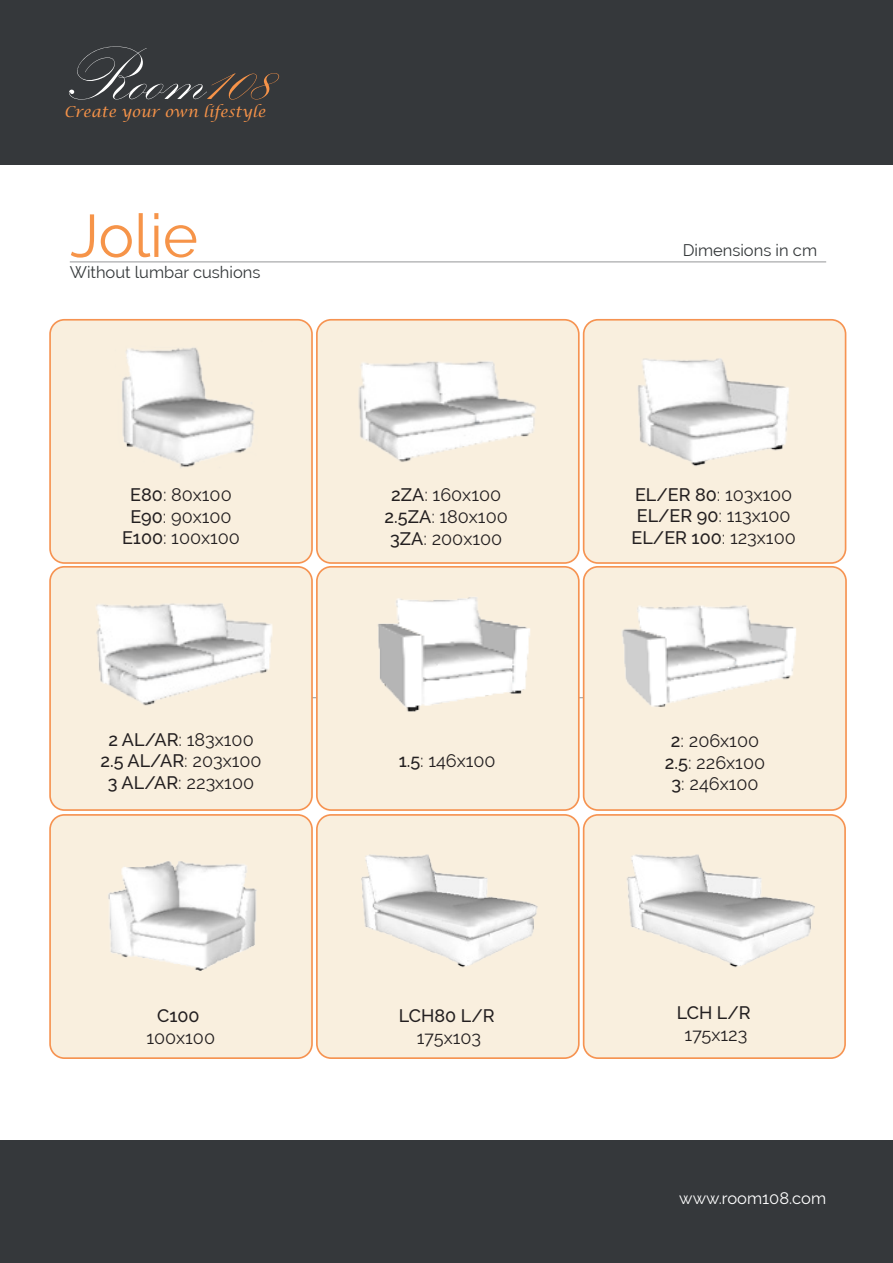
<style>
.page{position:relative;width:893px;height:1263px;background:#fff}
.page>*{position:absolute;margin:0;border:0;box-sizing:border-box;transform-origin:0 0}
.t1{font:77.4px "Kunstler Script";color:#fff}
.t2{font:60px "Raleway";color:#f69449}
.t3{font:18px "Raleway";color:#231f20}
.t4{font:500 18px "Raleway";color:#231f20}
.t5{font:16.5px "Raleway";color:#35393b}
.t6{font:16.5px "Raleway";color:#fff}
.t7{font:italic 15px "Lucida Calligraphy";color:#f49249}
.s1{color:#f69349}
.s2{font-weight:500}
.s3{font-weight:400}
</style>
<div class="page">
<div style="left:1px;top:0;width:892px;height:164px;background:#35383b"></div>
<div style="left:1px;top:1141px;width:892px;height:122px;background:#35383b"></div>
<hr style="left:60px;top:697px;width:757px;height:1px;background:#959798">
<div style="left:50px;top:320px;width:262px;height:243px;background:#f9efde;border-radius:14px"></div>
<div style="left:49px;top:319px;width:264px;height:245px;border:2px solid #f69351;border-radius:14px"></div>
<hr style="left:70px;top:261px;width:756px;height:1px;background:#959798">
<div style="left:584px;top:320px;width:262px;height:243px;background:#f9efde;border-radius:14px"></div>
<div style="left:583px;top:319px;width:263px;height:245px;border:2px solid #f69351;border-radius:14px"></div>
<div style="left:50px;top:567px;width:262px;height:243px;background:#f9efde;border-radius:14px"></div>
<div style="left:49px;top:566px;width:264px;height:245px;border:2px solid #f69351;border-radius:14px"></div>
<div style="left:317px;top:567px;width:262px;height:243px;background:#f9efde;border-radius:14px"></div>
<div style="left:316px;top:566px;width:264px;height:245px;border:2px solid #f69351;border-radius:14px"></div>
<div style="left:584px;top:567px;width:262px;height:243px;background:#f9efde;border-radius:14px"></div>
<div style="left:583px;top:566px;width:264px;height:245px;border:2px solid #f69351;border-radius:14px"></div>
<div style="left:50px;top:815px;width:262px;height:243px;background:#f9efde;border-radius:14px"></div>
<div style="left:49px;top:814px;width:264px;height:245px;border:2px solid #f69351;border-radius:14px"></div>
<div style="left:317px;top:815px;width:262px;height:243px;background:#f9efde;border-radius:14px"></div>
<div style="left:316px;top:814px;width:264px;height:245px;border:2px solid #f69351;border-radius:14px"></div>
<div style="left:584px;top:815px;width:261px;height:243px;background:#f9efde;border-radius:14px"></div>
<div style="left:583px;top:814px;width:263px;height:245px;border:2px solid #f69351;border-radius:14px"></div>
<div style="left:317px;top:320px;width:262px;height:243px;background:#f9efde;border-radius:14px"></div>
<div style="left:316px;top:319px;width:264px;height:245px;border:2px solid #f69351;border-radius:14px"></div>
<img style="left:122px;top:347px;width:133px;height:121px">
<img style="left:96px;top:603px;width:177px;height:103px">
<img style="left:638px;top:358px;width:151px;height:108px">
<img style="left:378px;top:597px;width:152px;height:115px">
<img style="left:622px;top:605px;width:174px;height:102px">
<img style="left:358px;top:361px;width:178px;height:101px">
<img style="left:108px;top:861px;width:149px;height:110px">
<img style="left:361px;top:836px;width:222px;height:159px">
<img style="left:627px;top:836px;width:219px;height:159px">
<h1 class="t1" style="left:60px;top:35px;width:212px">Room<span class="s1">108</span></h1>
<p class="t7" style="left:64px;top:103px;width:203px">Create your own lifestyle</p>
<p class="t2" style="left:70px;top:201px;width:130px">Jolie</p>
<p class="t5" style="left:70px;top:262px;width:192px">Without lumbar cushions</p>
<p class="t3" style="left:130px;top:484px;width:103px"><span class="s2">E80</span>: 80x100</p>
<p class="t3" style="left:130px;top:506px;width:103px"><span class="s2">E90</span>: 90x100</p>
<p class="t3" style="left:122px;top:528px;width:119px"><span class="s2">E100</span>: 100x100</p>
<p class="t3" style="left:108px;top:729px;width:147px"><span class="s2">2 AL/AR</span>: 183x100</p>
<p class="t4" style="left:100px;top:751px;width:163px">2.5 AL/AR<span class="s3">: 203x100</span></p>
<p class="t3" style="left:108px;top:772px;width:148px"><span class="s2">3 AL/AR</span>: 223x100</p>
<p class="t4" style="left:157px;top:1005px;width:44px">C100</p>
<p class="t3" style="left:146px;top:1027px;width:70px">100x100</p>
<p class="t3" style="left:391px;top:484px;width:111px"><span class="s2">2ZA</span>: 160x100</p>
<p class="t3" style="left:385px;top:506px;width:125px"><span class="s2">2.5ZA</span>: 180x100</p>
<p class="t3" style="left:390px;top:528px;width:113px"><span class="s2">3ZA</span>: 200x100</p>
<p class="t3" style="left:399px;top:750px;width:98px"><span class="s2">1.5</span>: 146x100</p>
<p class="t4" style="left:399px;top:1005px;width:97px">LCH80 L/R</p>
<p class="t3" style="left:417px;top:1027px;width:66px">175x103</p>
<p class="t5" style="left:683px;top:240px;width:136px">Dimensions in cm</p>
<p class="t3" style="left:635px;top:484px;width:159px"><span class="s2">EL/ER 80</span>: 103x100</p>
<p class="t3" style="left:637px;top:505px;width:155px"><span class="s2">EL/ER 90</span>: 113x100</p>
<p class="t4" style="left:632px;top:527px;width:166px">EL/ER 100<span class="s3">: 123x100</span></p>
<p class="t3" style="left:671px;top:730px;width:90px"><span class="s2">2</span>: 206x100</p>
<p class="t3" style="left:665px;top:752px;width:102px"><span class="s2">2.5</span>: 226x100</p>
<p class="t3" style="left:672px;top:773px;width:88px"><span class="s2">3</span>: 246x100</p>
<p class="t4" style="left:677px;top:1003px;width:76px">LCH L/R</p>
<p class="t3" style="left:684px;top:1024px;width:65px">175x123</p>
<p class="t6" style="left:679px;top:1189px;width:148px">www.room108.com</p>
</div>
